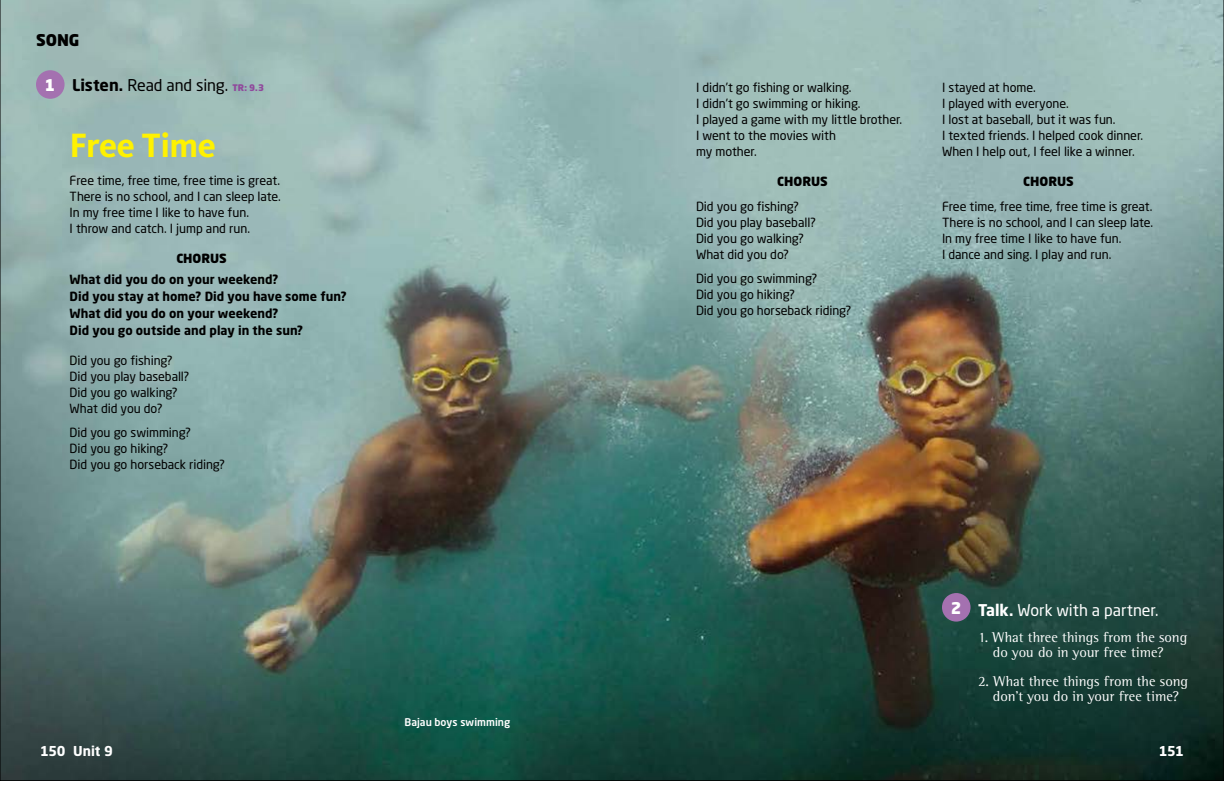
<style>
.page{position:relative;width:1224px;height:792px;background:#fff}
.page>*{position:absolute;margin:0;border:0;box-sizing:border-box;transform-origin:0 0}
.t1{font:700 35px "Kievit OT";letter-spacing:-.015em;color:#fff200}
.t2{font:16px "Neo Sans Std";letter-spacing:-.01em;color:#000}
.t3{font:16px "Neo Sans Std";letter-spacing:-.005em;color:#fff}
.t4{font:900 16px "Neo Sans Std";color:#000}
.t5{font:900 16px "Neo Sans Std";color:#fff}
.t6{font:14.5px/15px "Rotis Semi Serif Std";color:#fff;text-align:center}
.t7{font:700 13.5px "Neo Sans Std";letter-spacing:-.015em;color:#fff}
.t8{font:12.5px/16px "Neo Sans Std";letter-spacing:-.005em;color:#000}
.t9{font:700 12.5px/17px "Neo Sans Std";color:#000}
.t10{font:900 12.5px "Neo Sans Std";color:#000}
.t11{font:500 10.5px "Neo Sans Std";letter-spacing:.005em;color:#fff}
.s1{font-weight:900;color:#fff}
.s2{font-weight:700}
.s3{font-weight:900;font-size:9px;color:#90499c}
</style>
<div class="page">
<img style="left:0;top:0;width:1224px;height:781px">
<p class="t4" style="left:36px;top:30px;width:45px">SONG</p>
<p class="t2" style="left:45px;top:75px;width:221px"><span class="s1">1</span> <span class="s2">Listen.</span> Read and sing. <span class="s3">TR: 9.3</span></p>
<p class="t8" style="left:696px;top:79px;width:208px">I didn’t go fishing or walking.<br>I didn’t go swimming or hiking.<br>I played a game with my little brother.<br>I went to the movies with<br>my mother.</p>
<p class="t10" style="left:777px;top:173px;width:52px">CHORUS</p>
<p class="t8" style="left:696px;top:198px;width:121px">Did you go fishing?<br>Did you play baseball?<br>Did you go walking?<br>What did you do?</p>
<p class="t8" style="left:696px;top:270px;width:157px">Did you go swimming?<br>Did you go hiking?<br>Did you go horseback riding?</p>
<h1 class="t1" style="left:70px;top:125px;width:148px">Free Time</h1>
<p class="t8" style="left:70px;top:172px;width:213px">Free time, free time, free time is great.<br>There is no school, and I can sleep late.<br>In my free time I like to have fun.<br>I throw and catch. I jump and run.</p>
<p class="t10" style="left:176px;top:250px;width:52px">CHORUS</p>
<p class="t9" style="left:70px;top:270px;width:279px">What did you do on your weekend?<br>Did you stay at home? Did you have some fun?<br>What did you do on your weekend?<br>Did you go outside and play in the sun?</p>
<p class="t8" style="left:70px;top:352px;width:121px">Did you go fishing?<br>Did you play baseball?<br>Did you go walking?<br>What did you do?</p>
<p class="t8" style="left:70px;top:424px;width:157px">Did you go swimming?<br>Did you go hiking?<br>Did you go horseback riding?</p>
<p class="t8" style="left:942px;top:79px;width:203px">I stayed at home.<br>I played with everyone.<br>I lost at baseball, but it was fun.<br>I texted friends. I helped cook dinner.<br>When I help out, I feel like a winner.</p>
<p class="t10" style="left:1023px;top:173px;width:52px">CHORUS</p>
<p class="t8" style="left:942px;top:198px;width:213px">Free time, free time, free time is great.<br>There is no school, and I can sleep late.<br>In my free time I like to have fun.<br>I dance and sing. I play and run.</p>
<p class="t11" style="left:404px;top:716px;width:107px">Bajau boys swimming</p>
<p class="t5" style="left:951px;top:597px;width:12px">2</p>
<p class="t3" style="left:978px;top:600px;width:182px"><span class="s2">Talk.</span> Work with a partner.</p>
<p class="t6" style="left:978px;top:630px;width:211px">1. What three things from the song do you do in your free time?</p>
<p class="t6" style="left:978px;top:673px;width:212px">2. What three things from the song don’t you do in your free time?</p>
<p class="t7" style="left:40px;top:743px;width:74px">150 Unit 9</p>
<p class="t7" style="left:1159px;top:743px;width:27px">151</p>
</div>
